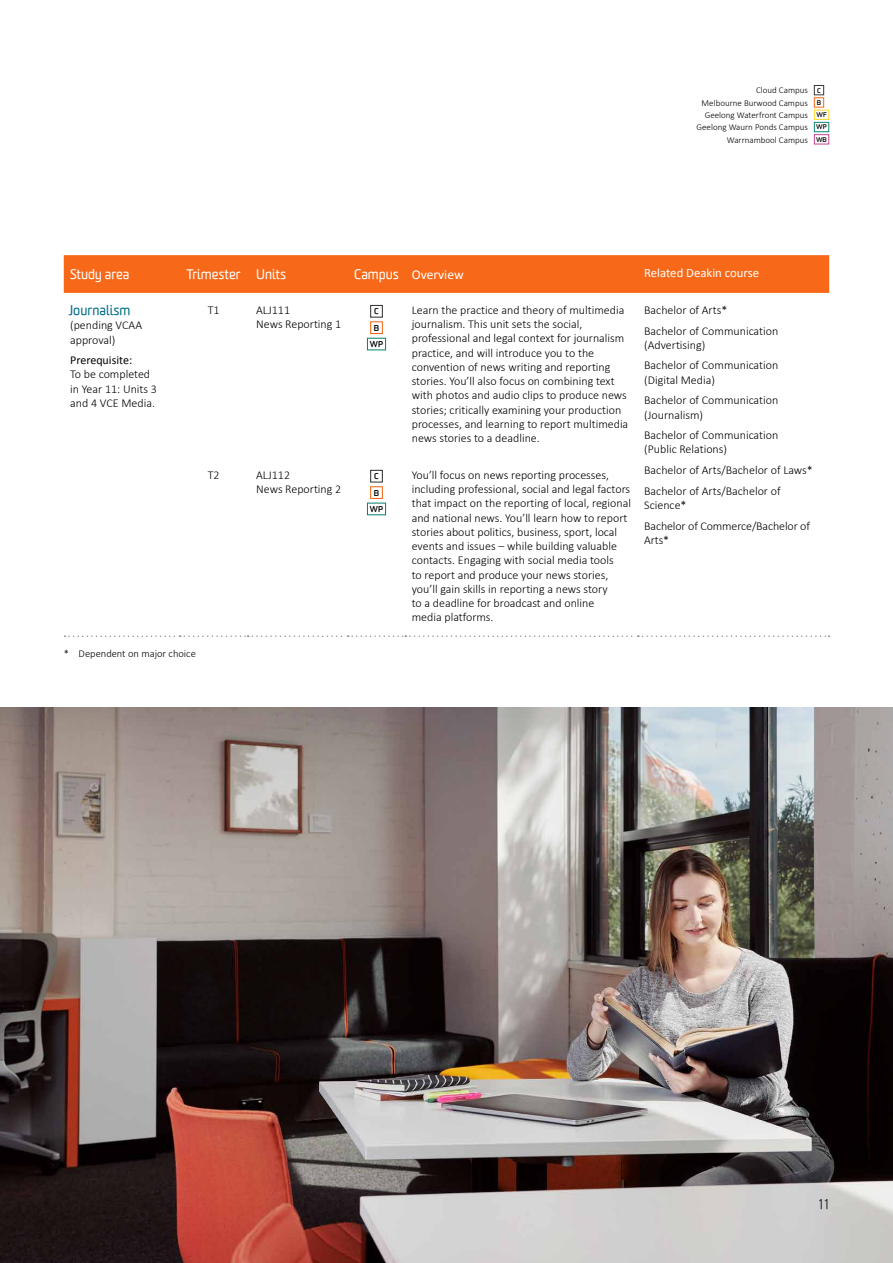
<style>
.page{position:relative;width:893px;height:1263px;background:#fff}
.page>*{position:absolute;margin:0;border:0;box-sizing:border-box;transform-origin:0 0}
.course_table-column{font:13.5px "Worldly";color:#fff}
.course_table-study_a{font:13.5px "Worldly";color:#006d88}
.course_table-column-2{font:13.5px "Calibri";color:#fff}
.t1{font:300 13.5px "Worldly";color:#000}
.course_table-column-3{font:12.75px "Calibri";color:#fff}
.course_table-body{font:300 12px/14.2px "Calibri";color:#000}
.footnotes_and_captio{font:300 10.5px "Calibri";color:#000}
.t2{font:300 9px "Calibri";color:#000}
.t3{font:700 8.25px "Worldly";color:#000}
.s1{font-family:"Worldly";font-weight:700;font-size:6.6px}
.s2{font-weight:400}
</style>
<div class="page">
<img style="left:813px;top:85px;width:17px;height:60px">
<div style="left:814px;top:85px;width:10px;height:10px;background:#fff"></div>
<div style="left:814px;top:85px;width:10px;height:10px;border:1px solid #373636"></div>
<div style="left:814px;top:98px;width:10px;height:9px;background:#fff"></div>
<div style="left:814px;top:97px;width:10px;height:11px;border:1px solid #f76919"></div>
<div style="left:814px;top:110px;width:15px;height:9px;background:#fff"></div>
<div style="left:814px;top:110px;width:15px;height:10px;border:1px solid #ffd923"></div>
<div style="left:814px;top:122px;width:15px;height:10px;background:#fff"></div>
<div style="left:814px;top:122px;width:15px;height:10px;border:1px solid #0d8572"></div>
<div style="left:814px;top:135px;width:15px;height:9px;background:#fff"></div>
<div style="left:814px;top:134px;width:15px;height:10px;border:1px solid #c74298"></div>
<div style="left:64px;top:255px;width:765px;height:38px;background:#f76919"></div>
<svg style="left:65px;top:635px;width:764px;height:2px"></svg>
<div style="left:370px;top:305px;width:13px;height:13px;border:1px solid #373636"></div>
<div style="left:370px;top:321px;width:13px;height:13px;border:1px solid #f76919"></div>
<div style="left:367px;top:338px;width:19px;height:12px;border:1px solid #0d8572"></div>
<div style="left:370px;top:470px;width:13px;height:13px;border:1px solid #373636"></div>
<div style="left:370px;top:486px;width:13px;height:13px;border:1px solid #f76919"></div>
<div style="left:367px;top:503px;width:19px;height:12px;border:1px solid #0d8572"></div>
<img style="left:0;top:707px;width:893px;height:556px">
<p class="t2" style="left:756px;top:85px;width:66px">Cloud Campus <span class="s1">C</span></p>
<p class="t2" style="left:702px;top:97px;width:121px">Melbourne Burwood Campus <span class="s1">B</span></p>
<p class="t2" style="left:705px;top:109px;width:123px">Geelong Waterfront Campus <span class="s1">WF</span></p>
<p class="t2" style="left:696px;top:122px;width:132px">Geelong Waurn Ponds Campus <span class="s1">WP</span></p>
<p class="t2" style="left:727px;top:134px;width:102px">Warrnambool Campus <span class="s1">WB</span></p>
<h3 class="course_table-column" style="left:70px;top:266px;width:61px">Study area</h3>
<h3 class="course_table-column" style="left:186px;top:266px;width:56px">Trimester</h3>
<h3 class="course_table-column" style="left:256px;top:266px;width:31px">Units</h3>
<h3 class="course_table-column" style="left:354px;top:266px;width:46px">Campus</h3>
<h3 class="course_table-column-2" style="left:412px;top:266px;width:53px">Overview</h3>
<h3 class="course_table-column-3" style="left:644px;top:265px;width:116px">Related Deakin course</h3>
<h4 class="course_table-study_a" style="left:70px;top:302px;width:62px">Journalism</h4>
<p class="course_table-body" style="left:70px;top:318px;width:73px">(pending VCAA approval)</p>
<p class="course_table-body" style="left:70px;top:352px;width:88px"><span class="s2">Prerequisite:<br></span>To be completed in Year 11: Units 3 and 4 VCE Media.</p>
<p class="course_table-body" style="left:412px;top:302px;width:218px">Learn the practice and theory of multimedia journalism. This unit sets the social, professional and legal context for journalism practice, and will introduce you to the convention of news writing and reporting stories. You’ll also focus on combining text with photos and audio clips to produce news stories; critically examining your production processes, and learning to report multimedia news stories to a deadline.</p>
<p class="course_table-body" style="left:644px;top:302px;width:85px">Bachelor of Arts*</p>
<p class="course_table-body" style="left:208px;top:302px;width:13px">T1</p>
<p class="course_table-body" style="left:256px;top:302px;width:87px">ALJ111<br>News Reporting 1</p>
<p class="t3" style="left:374px;top:306px;width:6px">C</p>
<p class="t3" style="left:374px;top:322px;width:7px">B</p>
<p class="t3" style="left:370px;top:339px;width:15px">WP</p>
<p class="course_table-body" style="left:644px;top:323px;width:136px">Bachelor of Communication (Advertising)</p>
<p class="course_table-body" style="left:644px;top:358px;width:136px">Bachelor of Communication (Digital Media)</p>
<p class="course_table-body" style="left:644px;top:393px;width:136px">Bachelor of Communication (Journalism)</p>
<p class="course_table-body" style="left:644px;top:427px;width:136px">Bachelor of Communication (Public Relations)</p>
<p class="course_table-body" style="left:644px;top:462px;width:170px">Bachelor of Arts/Bachelor of Laws*</p>
<p class="course_table-body" style="left:644px;top:483px;width:138px">Bachelor of Arts/Bachelor of<br>Science*</p>
<p class="course_table-body" style="left:644px;top:518px;width:167px">Bachelor of Commerce/Bachelor of<br>Arts*</p>
<p class="course_table-body" style="left:412px;top:467px;width:221px">You’ll focus on news reporting processes, including professional, social and legal factors that impact on the reporting of local, regional and national news. You’ll learn how to report stories about politics, business, sport, local events and issues – while building valuable contacts. Engaging with social media tools<br>to report and produce your news stories, you’ll gain skills in reporting a news story<br>to a deadline for broadcast and online<br>media platforms.</p>
<p class="course_table-body" style="left:208px;top:467px;width:13px">T2</p>
<p class="course_table-body" style="left:256px;top:467px;width:87px">ALJ112<br>News Reporting 2</p>
<p class="t3" style="left:374px;top:471px;width:6px">C</p>
<p class="t3" style="left:374px;top:487px;width:7px">B</p>
<p class="t3" style="left:370px;top:504px;width:15px">WP</p>
<p class="footnotes_and_captio" style="left:64px;top:647px;width:134px">* Dependent on major choice</p>
<p class="t1" style="left:818px;top:1196px;width:12px">11</p>
</div>
